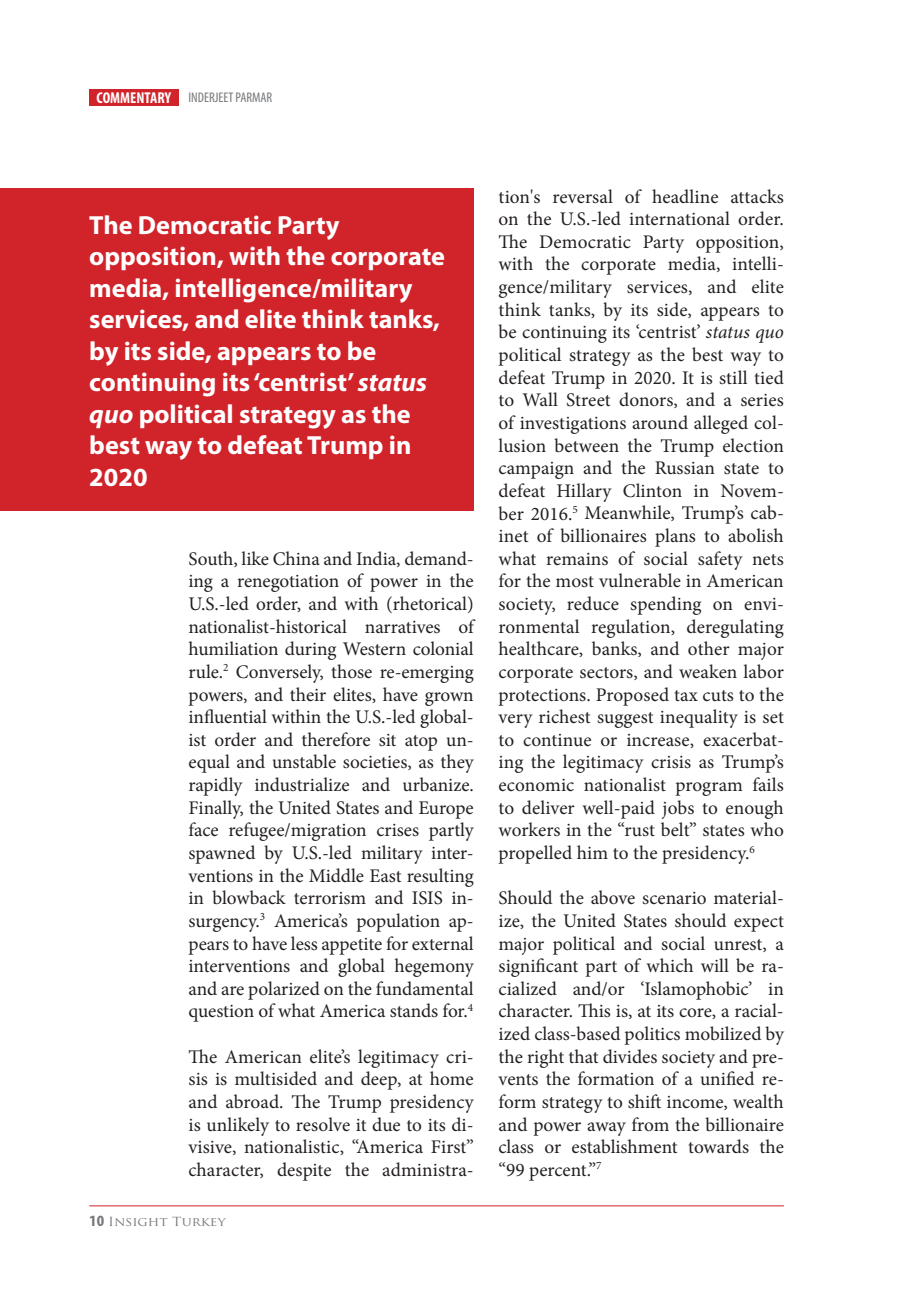
<style>
.page{position:relative;width:898px;height:1290px;background:#fff}
.page>*{position:absolute;margin:0;border:0;box-sizing:border-box;transform-origin:0 0}
.t1{font:700 26.25px/31.5px "Myriad Pro";color:#fff}
.t2{font:19.25px/22.6px "Minion Pro";color:#231f20;text-align:justify}
.t3{font:condensed 14px "Myriad Pro";color:#76787b}
.t4{font:12.25px "Trajan Pro";color:#76787b;scale:1.11 1}
.s1{font-weight:700;font-size:15.75px;color:#fff}
.s2{font-style:italic}
.s3{font-family:"Myriad Pro";font-weight:700;font-stretch:condensed;font-size:15.75px}
</style>
<div class="page">
<div style="left:89px;top:89px;width:90px;height:17px;background:#d1232a"></div>
<hr style="left:89px;top:1205px;width:695px;height:1px;background:#d1232a">
<div style="left:0;top:189px;width:474px;height:322px;background:#d1232a"></div>
<p class="t3" style="left:97px;top:89px;width:177px"><span class="s1">COMMENTARY</span> INDERJEET PARMAR</p>
<p class="t1" style="left:89px;top:208px;width:357px">The Democratic Party opposition, with the corporate media, intelligence/military services, and elite think tanks, by its side, appears to be continuing its ‘centrist’ <span class="s2">status quo</span> political strategy as the best way to defeat Trump in<br>2020</p>
<p class="t2" style="left:189px;top:547px;width:287px">South, like China and India, demand&shy;ing a renegotiation of power in the U.S.-led order, and with (rhetorical) nationalist-historical narratives of humiliation during Western colonial rule.<sup>2</sup> Conversely, those re-emerging powers, and their elites, have grown influential within the U.S.-led global&shy;ist order and therefore sit atop un&shy;equal and unstable societies, as they rapidly industrialize and urbanize.<br>Finally, the United States and Europe face refugee/migration crises partly spawned by U.S.-led military inter&shy;ventions in the Middle East resulting in blowback terrorism and ISIS in&shy;surgency.<sup>3</sup> America’s population ap&shy;pears to have less appetite for external interventions and global hegemony and are polarized on the fundamental question of what America stands for.<sup>4</sup></p>
<p class="t2" style="left:188px;top:1045px;width:287px">The American elite’s legitimacy cri&shy;sis is multisided and deep, at home and abroad. The Trump presidency is unlikely to resolve it due to its di&shy;visive, nationalistic, “America First” character, despite the administra-</p>
<p class="t4" style="left:89px;top:1213px;width:124px"><span class="s3">10</span> Insight Turkey</p>
<p class="t2" style="left:499px;top:185px;width:287px">tion's reversal of headline attacks on the U.S.-led international order.<br>The Democratic Party opposition, with the corporate media, intelli&shy;gence/military services, and elite think tanks, by its side, appears to be continuing its ‘centrist’ <span class="s2">status quo </span>political strategy as the best way to defeat Trump in 2020. It is still tied to Wall Street donors, and a series of investigations around alleged col&shy;lusion between the Trump election campaign and the Russian state to defeat Hillary Clinton in Novem&shy;ber 2016.<sup>5</sup> Meanwhile, Trump’s cab&shy;inet of billionaires plans to abolish what remains of social safety nets for the most vulnerable in American society, reduce spending on envi&shy;ronmental regulation, deregulating healthcare, banks, and other major corporate sectors, and weaken labor protections. Proposed tax cuts to the very richest suggest inequality is set to continue or increase, exacerbat&shy;ing the legitimacy crisis as Trump’s economic nationalist program fails to deliver well-paid jobs to enough workers in the “rust belt” states who propelled him to the presidency.<sup>6</sup></p>
<p class="t2" style="left:499px;top:887px;width:287px">Should the above scenario material&shy;ize, the United States should expect major political and social unrest, a significant part of which will be ra&shy;cialized and/or ‘Islamophobic’ in character. This is, at its core, a racial&shy;ized class-based politics mobilized by the right that divides society and pre&shy;vents the formation of a unified re&shy;form strategy to shift income, wealth and power away from the billionaire class or establishment towards the “99 percent.”<sup>7</sup></p>
</div>
